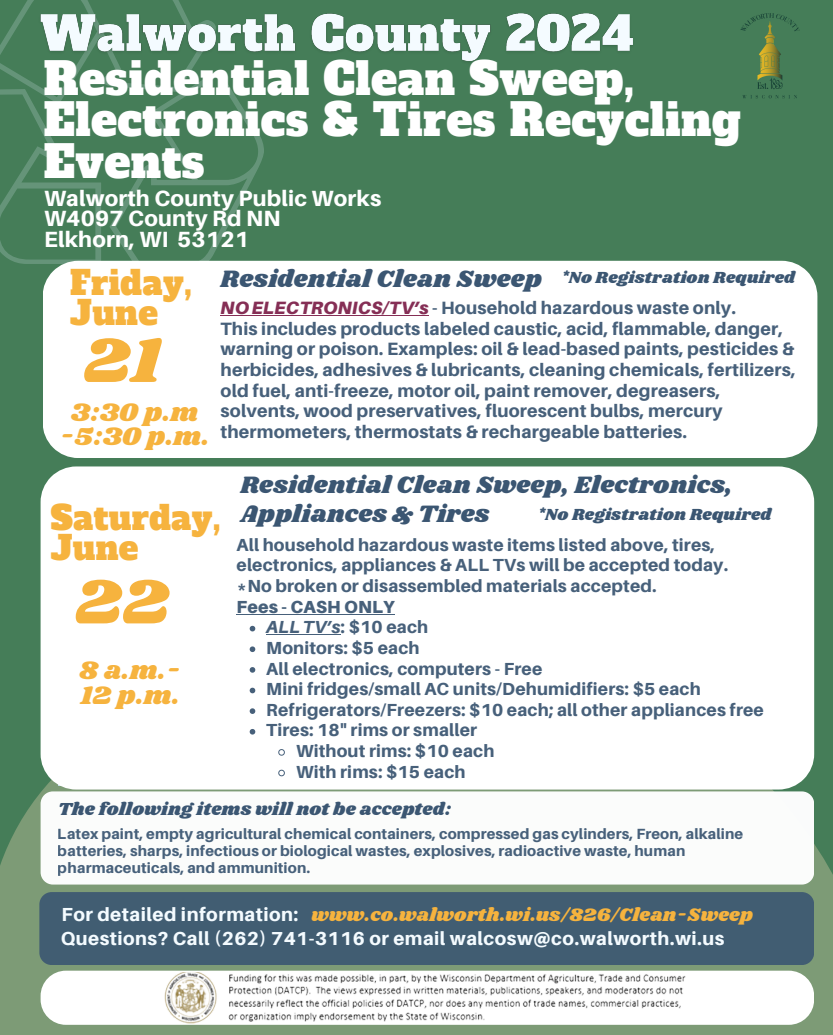
<style>
.page{position:relative;width:833px;height:1035px;background:#fff}
.page>*{position:absolute;margin:0;border:0;box-sizing:border-box;transform-origin:0 0}
.t1{font:65.75px "Shrikhand";color:#f6b33e}
.t2{font:43.75px/41.2px "Alfa Slab One";letter-spacing:.01em;color:#fff}
.t3{font:32.88px/30.4px "Alfa Slab One";letter-spacing:.01em;color:#f6b33e}
.t4{font:26.5px/24.5px "Shrikhand";color:#f6b33e;text-align:center}
.t5{font:24.62px/28.4px "Shrikhand";letter-spacing:.01em;color:#3b5672}
.t6{font:800 22px/20.6px "Aileron";letter-spacing:.01em;color:#fff}
.t7{font:800 18.88px "Aileron";letter-spacing:.025em;color:#f4fbff}
.t8{font:18.88px "Shrikhand";letter-spacing:.01em;color:#f6b33e}
.t9{font:18px "Shrikhand";letter-spacing:.01em;color:#3b5672}
.t10{font:800 17.88px/20.6px "Aileron";letter-spacing:.01em;color:#3b5672}
.t11{font:800 17.5px/20.6px "Aileron";letter-spacing:.01em;color:#3b5672}
.t12{font:900 17.5px "Aileron";letter-spacing:.01em;color:#3b5672}
.t13{font:16.62px "Shrikhand";letter-spacing:.01em;color:#3b5672}
.t14{font:800 14.75px/16.9px "Aileron";letter-spacing:.01em;color:#3b5672}
.s1{font-weight:900;font-style:italic;color:#7d214a}
.s2{font-style:italic}
</style>
<div class="page">
<div style="left:0;top:0;width:832px;height:1035px;background:#457d58"></div>
<svg style="left:0;top:602px;width:832px;height:433px;fill:#7d9b76"></svg>
<svg style="left:0;top:0;width:264px;height:264px"></svg>
<img style="left:740px;top:13px;width:60px;height:86px">
<img style="left:36px;top:4px;width:597px;height:64px">
<div style="left:39px;top:892px;width:775px;height:73px;background:#415d72;border-radius:12px"></div>
<div style="left:43px;top:261px;width:774px;height:197px;background:#fff"></div>
<hr style="left:220px;top:315px;width:209px;height:1px;background:#7d214a">
<div style="left:41px;top:791px;width:773px;height:94px;background:#fff;border-radius:12px"></div>
<div style="left:41px;top:466px;width:773px;height:324px;background:#fff"></div>
<hr style="left:236px;top:614px;width:159px;height:1px;background:#3b5672">
<svg style="left:250px;top:626px;width:5px;height:5px"></svg>
<hr style="left:266px;top:634px;width:74px;height:1px;background:#3b5672">
<svg style="left:250px;top:646px;width:5px;height:6px"></svg>
<svg style="left:250px;top:667px;width:5px;height:6px"></svg>
<svg style="left:250px;top:688px;width:5px;height:5px"></svg>
<svg style="left:250px;top:708px;width:5px;height:6px"></svg>
<svg style="left:250px;top:729px;width:5px;height:6px"></svg>
<svg style="left:277px;top:748px;width:8px;height:8px"></svg>
<svg style="left:277px;top:769px;width:8px;height:8px"></svg>
<div style="left:41px;top:971px;width:773px;height:54px;background:#fff;border-radius:25px"></div>
<img style="left:145px;top:973px;width:556px;height:52px">
<h1 class="t2" style="left:44px;top:59px;width:698px">Residential Clean Sweep,<br>Electronics &amp; Tires Recycling<br>Events</h1>
<h5 class="t6" style="left:44px;top:187px;width:339px">Walworth County Public Works<br>W4097 County Rd NN<br>Elkhorn, WI 53121</h5>
<p class="t3" style="left:70px;top:268px;width:123px">Friday,<br>June</p>
<h3 class="t1" style="left:83px;top:315px;width:78px">21</h3>
<p class="t4" style="left:60px;top:401px;width:151px">3:30 p.m -5:30 p.m.</p>
<h3 class="t5" style="left:220px;top:266px;width:323px">Residential Clean Sweep</h3>
<p class="t10" style="left:220px;top:297px;width:576px"><span class="s1">NO ELECTRONICS/TV’s</span> - Household hazardous waste only.<br>This includes products labeled caustic, acid, flammable, danger, warning or poison. Examples: oil &amp; lead-based paints, pesticides &amp; herbicides, adhesives &amp; lubricants, cleaning chemicals, fertilizers, old fuel, anti-freeze, motor oil, paint remover, degreasers, solvents, wood preservatives, fluorescent bulbs, mercury thermometers, thermostats &amp; rechargeable batteries.</p>
<h5 class="t13" style="left:561px;top:266px;width:235px">*No Registration Required</h5>
<p class="t3" style="left:51px;top:503px;width:172px">Saturday,<br>June</p>
<h2 class="t1" style="left:75px;top:556px;width:95px">22</h2>
<h3 class="t4" style="left:79px;top:659px;width:103px;text-align:left">8 a.m.-<br>12 p.m.</h3>
<h3 class="t5" style="left:240px;top:472px;width:493px">Residential Clean Sweep, Electronics,<br>Appliances &amp; Tires</h3>
<p class="t13" style="left:538px;top:503px;width:235px">*No Registration Required</p>
<p class="t11" style="left:236px;top:534px;width:493px">All household hazardous waste items listed above, tires, electronics, appliances &amp; ALL TVs will be accepted today. *No broken or disassembled materials accepted.</p>
<p class="t12" style="left:236px;top:596px;width:160px">Fees - CASH ONLY</p>
<p class="t11" style="left:266px;top:617px;width:163px"><span class="s2">ALL TV’s</span>: $10 each</p>
<p class="t11" style="left:266px;top:637px;width:155px">Monitors: $5 each</p>
<p class="t11" style="left:266px;top:658px;width:277px">All electronics, computers - Free</p>
<p class="t11" style="left:266px;top:678px;width:436px">Mini fridges/small AC units/Dehumidifiers: $5 each</p>
<p class="t11" style="left:266px;top:699px;width:499px">Refrigerators/Freezers: $10 each; all other appliances free</p>
<p class="t11" style="left:266px;top:720px;width:212px">Tires: 18" rims or smaller</p>
<p class="t11" style="left:296px;top:740px;width:200px">Without rims: $10 each</p>
<p class="t11" style="left:296px;top:761px;width:171px">With rims: $15 each</p>
<p class="t9" style="left:58px;top:796px;width:394px">The following items will not be accepted:</p>
<p class="t14" style="left:58px;top:825px;width:687px">Latex paint, empty agricultural chemical containers, compressed gas cylinders, Freon, alkaline batteries, sharps, infectious or biological wastes, explosives, radioactive waste, human pharmaceuticals, and ammunition.</p>
<p class="t7" style="left:61px;top:903px;width:238px">For detailed information:</p>
<h4 class="t7" style="left:61px;top:927px;width:665px">Questions? Call (262) 741-3116 or email walcosw@co.walworth.wi.us</h4>
<h2 class="t8" style="left:311px;top:902px;width:443px">www.co.walworth.wi.us/826/Clean-Sweep</h2>
</div>
